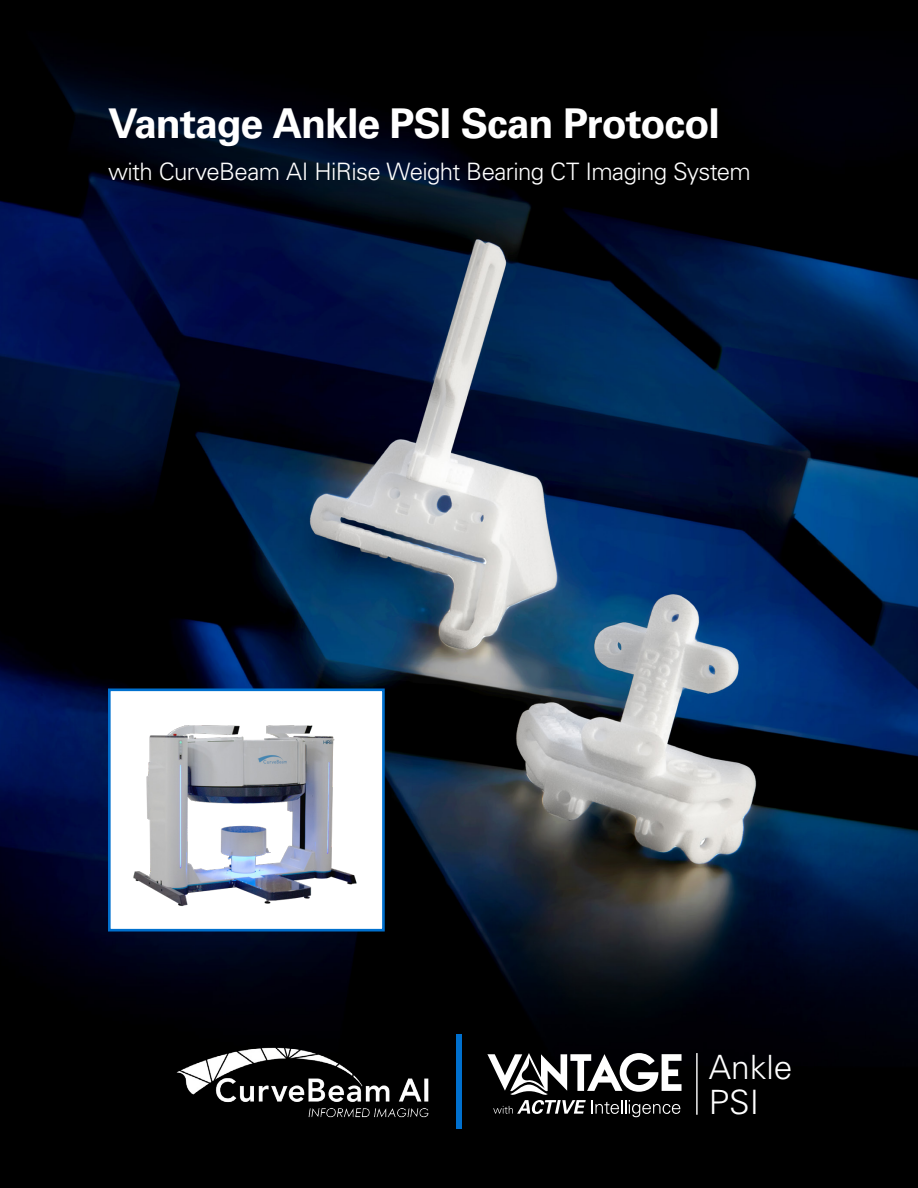
<style>
.page{position:relative;width:918px;height:1188px;background:#fff}
.page>*{position:absolute;margin:0;border:0;box-sizing:border-box;transform-origin:0 0}
.Cover_Title{font:700 41.1px "Univers LT Std";letter-spacing:-.025em;color:#fff}
.Body{font:300 33.45px/34.8px "Univers LT Std";color:#fff}
.Cover_Title-2{font:300 24px "Univers LT Std";letter-spacing:-.025em;color:#fff}
</style>
<div class="page">
<img style="left:0;top:0;width:918px;height:1188px">
<svg style="left:487px;top:1053px;width:195px;height:64px"></svg>
<hr style="left:696px;top:1053px;width:2px;height:62px;background:#fff">
<div style="left:109px;top:690px;width:274px;height:240px;background:#fff"></div>
<img style="left:133px;top:725px;width:224px;height:181px">
<div style="left:108px;top:688px;width:277px;height:244px;border:3px solid #0070ce"></div>
<img style="left:175px;top:1044px;width:257px;height:77px">
<div style="left:456px;top:1034px;width:6px;height:95px;background:#0070ce"></div>
<p class="Cover_Title" style="left:108px;top:99px;width:613px">Vantage Ankle PSI Scan Protocol</p>
<p class="Cover_Title-2" style="left:108px;top:157px;width:644px">with CurveBeam AI HiRise Weight Bearing CT Imaging System</p>
<p class="Body" style="left:709px;top:1050px;width:85px">Ankle<br>PSI</p>
</div>
